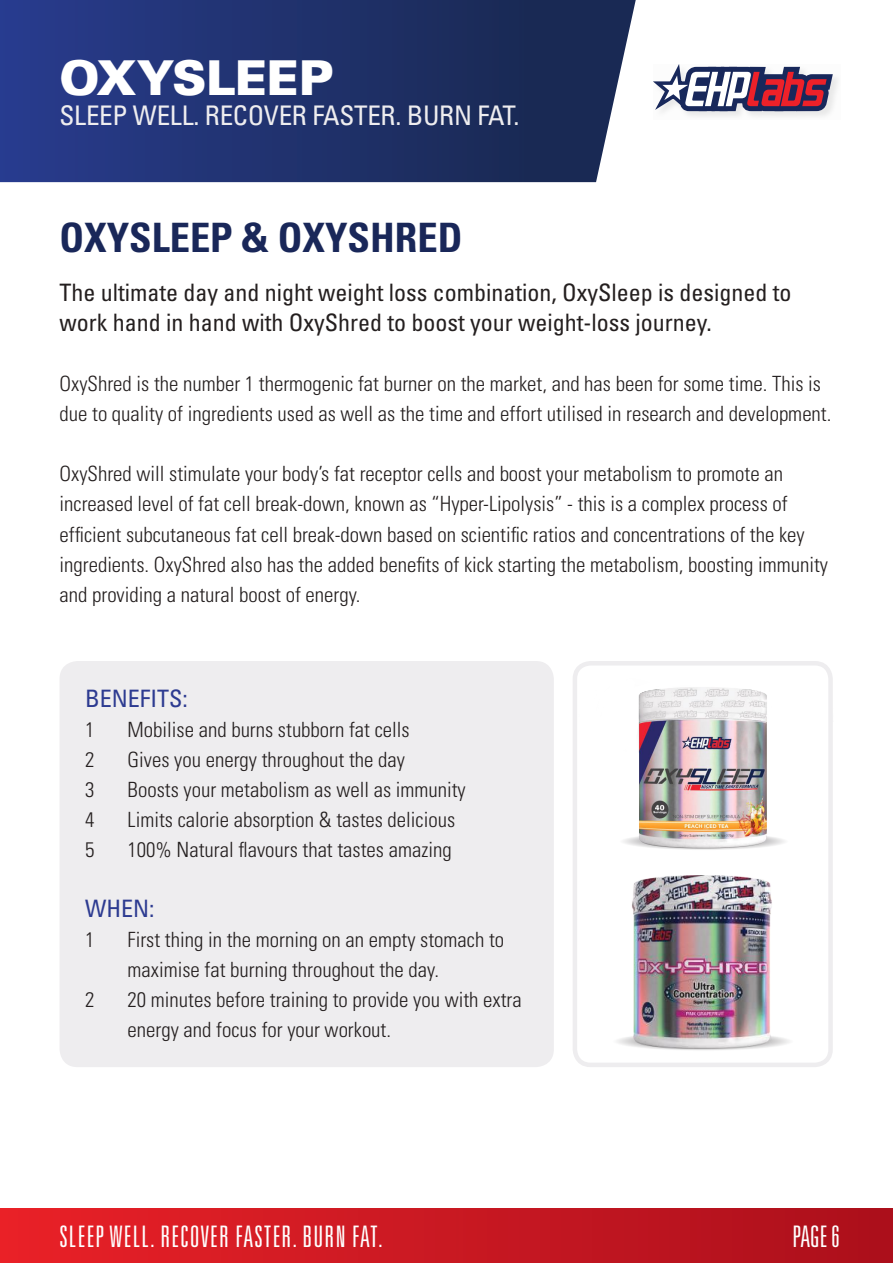
<style>
.page{position:relative;width:893px;height:1263px;background:#fff}
.page>*{position:absolute;margin:0;border:0;box-sizing:border-box;transform-origin:0 0}
.t1{font:900 47.85px "Univers";letter-spacing:-.01em;color:#fff}
.t2{font:700 condensed 40.5px "Univers";color:#192759}
.t3{font:300 ultra-condensed 29.7px "Univers";letter-spacing:.04em;color:#fff}
.t4{font:condensed 27px "Univers";letter-spacing:-.01em;color:#eeedef}
.t5{font:condensed 24px/30px "Univers";color:#241f1f}
.t6{font:condensed 24px "Univers";color:#2d3b91}
.t7{font:300 condensed 21px/30px "Univers";color:#241f1f}
</style>
<div class="page">
<img style="left:578px;top:666px;width:250px;height:184px">
<svg style="left:0;top:0;width:636px;height:182px;background:#263771"></svg>
<div style="left:0;top:1209px;width:893px;height:54px;background:linear-gradient(to right,#e92128,#ab0f1c)"></div>
<svg style="left:661px;top:77px;width:177px;height:40px"></svg>
<svg style="left:653px;top:64px;width:180px;height:47px"></svg>
<div style="left:60px;top:661px;width:494px;height:406px;background:#eeedef;border-radius:18px"></div>
<div style="left:573px;top:661px;width:260px;height:406px;border:4px solid #eeedef;border-radius:16px"></div>
<img style="left:606px;top:875px;width:191px;height:188px">
<h1 class="t1" style="left:60px;top:46px;width:275px">OXYSLEEP</h1>
<p class="t4" style="left:60px;top:98px;width:461px">SLEEP WELL. RECOVER FASTER. BURN FAT.</p>
<h2 class="t2" style="left:60px;top:213px;width:404px">OXYSLEEP &amp; OXYSHRED</h2>
<p class="t5" style="left:60px;top:277px;width:733px">The ultimate day and night weight loss combination, OxySleep is designed to work hand in hand with OxyShred to boost your weight-loss journey.</p>
<p class="t7" style="left:60px;top:369px;width:773px">OxyShred is the number 1 thermogenic fat burner on the market, and has been for some time. This is due to quality of ingredients used as well as the time and effort utilised in research and development.</p>
<p class="t7" style="left:60px;top:459px;width:770px">OxyShred will stimulate your body’s fat receptor cells and boost your metabolism to promote an increased level of fat cell break-down, known as “Hyper-Lipolysis” - this is a complex process of efficient subcutaneous fat cell break-down based on scientific ratios and concentrations of the key ingredients. OxyShred also has the added benefits of kick starting the metabolism, boosting immunity and providing a natural boost of energy.</p>
<p class="t6" style="left:85px;top:684px;width:104px">BENEFITS:</p>
<p class="t7" style="left:85px;top:715px;width:11px">1</p>
<p class="t7" style="left:128px;top:715px;width:284px">Mobilise and burns stubborn fat cells</p>
<p class="t7" style="left:85px;top:745px;width:11px">2</p>
<p class="t7" style="left:128px;top:745px;width:279px">Gives you energy throughout the day</p>
<p class="t7" style="left:85px;top:775px;width:11px">3</p>
<p class="t7" style="left:128px;top:775px;width:340px">Boosts your metabolism as well as immunity</p>
<p class="t7" style="left:85px;top:805px;width:11px">4</p>
<p class="t7" style="left:128px;top:805px;width:329px">Limits calorie absorption &amp; tastes delicious</p>
<p class="t7" style="left:85px;top:835px;width:11px">5</p>
<p class="t7" style="left:128px;top:835px;width:326px">100% Natural flavours that tastes amazing</p>
<p class="t6" style="left:85px;top:894px;width:71px">WHEN:</p>
<p class="t7" style="left:85px;top:925px;width:11px">1</p>
<p class="t7" style="left:128px;top:925px;width:378px">First thing in the morning on an empty stomach to maximise fat burning throughout the day.</p>
<p class="t7" style="left:85px;top:985px;width:11px">2</p>
<p class="t7" style="left:128px;top:985px;width:396px">20 minutes before training to provide you with extra energy and focus for your workout.</p>
<h3 class="t3" style="left:60px;top:1221px;width:324px">SLEEP WELL. RECOVER FASTER. BURN FAT.</h3>
<h3 class="t3" style="left:793px;top:1221px;width:49px">PAGE 6</h3>
</div>
